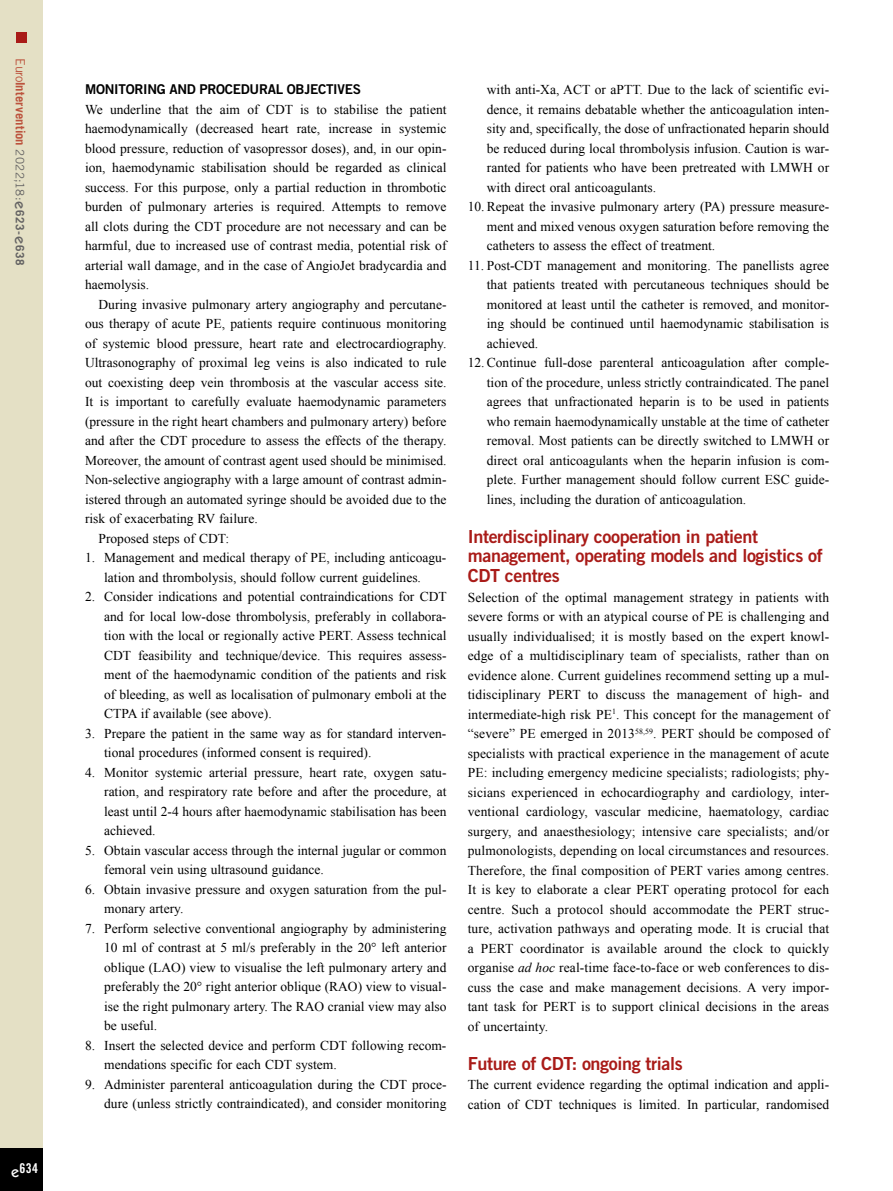
<style>
.page{position:relative;width:893px;height:1191px;background:#fff}
.page>*{position:absolute;margin:0;border:0;box-sizing:border-box;transform-origin:0 0}
.t1{font:18px/19.5px "Trade Gothic LT Std Bd 2";letter-spacing:-.02em;color:#a91b18}
.t2{font:13.5px/19.5px "Times New Roman";color:#000;text-align:justify}
.t3{font:13.5px "Trade Gothic LT Std Bd 2";letter-spacing:-.02em;color:#000}
.t4{font:13.5px "Trade Gothic LT Std Bd Cn 20";color:#fff}
.t5{font:700 12.75px "Trade Gothic LT Std";letter-spacing:.005em;color:#bc533d}
.s1{font-weight:400}
.s2{font-weight:400;font-size:11.7px;color:#646363}
.s3{font-family:"ITC Kabel Std";font-weight:500;font-size:15px;color:#646363}
.s4{font-size:11.7px;color:#646363}
.s5{font-family:"ITC Kabel Std";font-weight:500;font-size:15px}
.s6{font-style:italic}
</style>
<div class="page">
<div style="left:0;top:0;width:43px;height:1191px;background:#e4e0c5"></div>
<div style="left:0;top:1148px;width:43px;height:43px;background:#000"></div>
<div style="left:16px;top:32px;width:10px;height:10px;background:#a91b18"></div>
<p class="t5" style="left:28px;top:58px;width:208px;rotate:90deg"><span class="s1">Euro</span>Intervention <span class="s2">2022;18:</span><span class="s3">e</span><span class="s4">623-</span><span class="s3">e</span><span class="s4">638</span></p>
<p class="t4" style="left:11px;top:1160px;width:29px"><span class="s5">e</span>634</p>
<p class="t3" style="left:85px;top:81px;width:277px">MONITORING AND PROCEDURAL OBJECTIVES</p>
<p class="t2" style="left:85px;top:99px;width:363px">We underline that the aim of CDT is to stabilise the patient haemodynamically (decreased heart rate, increase in systemic blood pressure, reduction of vasopressor doses), and, in our opin&shy;ion, haemodynamic stabilisation should be regarded as clinical success. For this purpose, only a partial reduction in thrombotic burden of pulmonary arteries is required. Attempts to remove all clots during the CDT procedure are not necessary and can be harmful, due to increased use of contrast media, potential risk of arterial wall damage, and in the case of AngioJet bradycardia and haemolysis.</p>
<p class="t2" style="left:99px;top:294px;width:349px">During invasive pulmonary artery angiography and percutane-</p>
<p class="t2" style="left:85px;top:314px;width:363px">ous therapy of acute PE, patients require continuous monitoring</p>
<p class="t2" style="left:85px;top:333px;width:363px">of systemic blood pressure, heart rate and electrocardiography.</p>
<p class="t2" style="left:85px;top:353px;width:363px">Ultrasonography of proximal leg veins is also indicated to rule</p>
<p class="t2" style="left:85px;top:372px;width:363px">out coexisting deep vein thrombosis at the vascular access site.</p>
<p class="t2" style="left:85px;top:392px;width:363px">It is important to carefully evaluate haemodynamic parameters</p>
<p class="t2" style="left:85px;top:411px;width:363px">(pressure in the right heart chambers and pulmonary artery) before</p>
<p class="t2" style="left:85px;top:431px;width:363px">and after the CDT procedure to assess the effects of the therapy.</p>
<p class="t2" style="left:85px;top:450px;width:363px">Moreover, the amount of contrast agent used should be minimised.</p>
<p class="t2" style="left:85px;top:470px;width:363px">Non-selective angiography with a large amount of contrast admin-</p>
<p class="t2" style="left:85px;top:489px;width:363px">istered through an automated syringe should be avoided due to the</p>
<p class="t2" style="left:85px;top:509px;width:174px">risk of exacerbating RV failure.</p>
<p class="t2" style="left:99px;top:528px;width:132px">Proposed steps of CDT:</p>
<p class="t2" style="left:85px;top:548px;width:363px;text-align:center">1. Management and medical therapy of PE, including anticoagu&shy;lation and thrombolysis, should follow current guidelines.</p>
<p class="t2" style="left:104px;top:587px;width:344px;text-indent:-19px">2. Consider indications and potential contraindications for CDT and for local low-dose thrombolysis, preferably in collabora&shy;tion with the local or regionally active PERT. Assess technical CDT feasibility and technique/device. This requires assess&shy;ment of the haemodynamic condition of the patients and risk of bleeding, as well as localisation of pulmonary emboli at the CTPA if available (see above).</p>
<p class="t2" style="left:104px;top:723px;width:344px;text-indent:-19px">3. Prepare the patient in the same way as for standard interven&shy;tional procedures (informed consent is required).</p>
<p class="t2" style="left:104px;top:762px;width:344px;text-indent:-19px">4. Monitor systemic arterial pressure, heart rate, oxygen satu&shy;ration, and respiratory rate before and after the procedure, at least until 2-4 hours after haemodynamic stabilisation has been achieved.</p>
<p class="t2" style="left:104px;top:840px;width:344px;text-indent:-19px">5. Obtain vascular access through the internal jugular or common femoral vein using ultrasound guidance.</p>
<p class="t2" style="left:104px;top:879px;width:344px;text-indent:-19px">6. Obtain invasive pressure and oxygen saturation from the pul&shy;monary artery.</p>
<p class="t2" style="left:104px;top:918px;width:344px;text-indent:-19px">7. Perform selective conventional angiography by administering 10 ml of contrast at 5 ml/s preferably in the 20° left anterior oblique (LAO) view to visualise the left pulmonary artery and preferably the 20° right anterior oblique (RAO) view to visual&shy;ise the right pulmonary artery. The RAO cranial view may also be useful.</p>
<p class="t2" style="left:104px;top:1035px;width:344px;text-indent:-19px">8. Insert the selected device and perform CDT following recom&shy;mendations specific for each CDT system.</p>
<p class="t2" style="left:85px;top:1074px;width:363px;text-align:right">9. Administer parenteral anticoagulation during the CDT proce&shy;dure (unless strictly contraindicated), and consider monitoring</p>
<p class="t2" style="left:487px;top:79px;width:344px">with anti-Xa, ACT or aPTT. Due to the lack of scientific evi&shy;dence, it remains debatable whether the anticoagulation inten&shy;sity and, specifically, the dose of unfractionated heparin should be reduced during local thrombolysis infusion. Caution is war&shy;ranted for patients who have been pretreated with LMWH or with direct oral anticoagulants.</p>
<p class="t2" style="left:487px;top:196px;width:344px;text-indent:-19px">10. Repeat the invasive pulmonary artery (PA) pressure measure&shy;ment and mixed venous oxygen saturation before removing the catheters to assess the effect of treatment.</p>
<p class="t2" style="left:487px;top:255px;width:344px;text-indent:-19px">11. Post-CDT management and monitoring. The panellists agree that patients treated with percutaneous techniques should be monitored at least until the catheter is removed, and monitor&shy;ing should be continued until haemodynamic stabilisation is achieved.</p>
<p class="t2" style="left:487px;top:352px;width:344px;text-indent:-19px">12. Continue full-dose parenteral anticoagulation after comple&shy;tion of the procedure, unless strictly contraindicated. The panel agrees that unfractionated heparin is to be used in patients who remain haemodynamically unstable at the time of catheter removal. Most patients can be directly switched to LMWH or direct oral anticoagulants when the heparin infusion is com&shy;plete. Further management should follow current ESC guide&shy;lines, including the duration of anticoagulation.</p>
<h1 class="t1" style="left:468px;top:526px;width:357px">Interdisciplinary cooperation in patient management, operating models and logistics of<br>CDT centres</h1>
<p class="t2" style="left:468px;top:587px;width:363px">Selection of the optimal management strategy in patients with severe forms or with an atypical course of PE is challenging and usually individualised; it is mostly based on the expert knowl&shy;edge of a multidisciplinary team of specialists, rather than on evidence alone. Current guidelines recommend setting up a mul&shy;tidisciplinary PERT to discuss the management of high- and intermediate-high risk PE<sup>1</sup>. This concept for the management of “severe” PE emerged in 2013<sup>58,59</sup>. PERT should be composed of specialists with practical experience in the management of acute PE: including emergency medicine specialists; radiologists; phy&shy;sicians experienced in echocardiography and cardiology, inter&shy;ventional cardiology, vascular medicine, haematology, cardiac surgery, and anaesthesiology; intensive care specialists; and/or pulmonologists, depending on local circumstances and resources.<br>Therefore, the final composition of PERT varies among centres.<br>It is key to elaborate a clear PERT operating protocol for each centre. Such a protocol should accommodate the PERT struc&shy;ture, activation pathways and operating mode. It is crucial that a PERT coordinator is available around the clock to quickly organise <span class="s6">ad hoc</span> real-time face-to-face or web conferences to dis&shy;cuss the case and make management decisions. A very impor&shy;tant task for PERT is to support clinical decisions in the areas of uncertainty.</p>
<h1 class="t1" style="left:468px;top:1053px;width:217px">Future of CDT: ongoing trials</h1>
<p class="t2" style="left:468px;top:1074px;width:363px">The current evidence regarding the optimal indication and appli&shy;cation of CDT techniques is limited. In particular, randomised</p>
</div>
